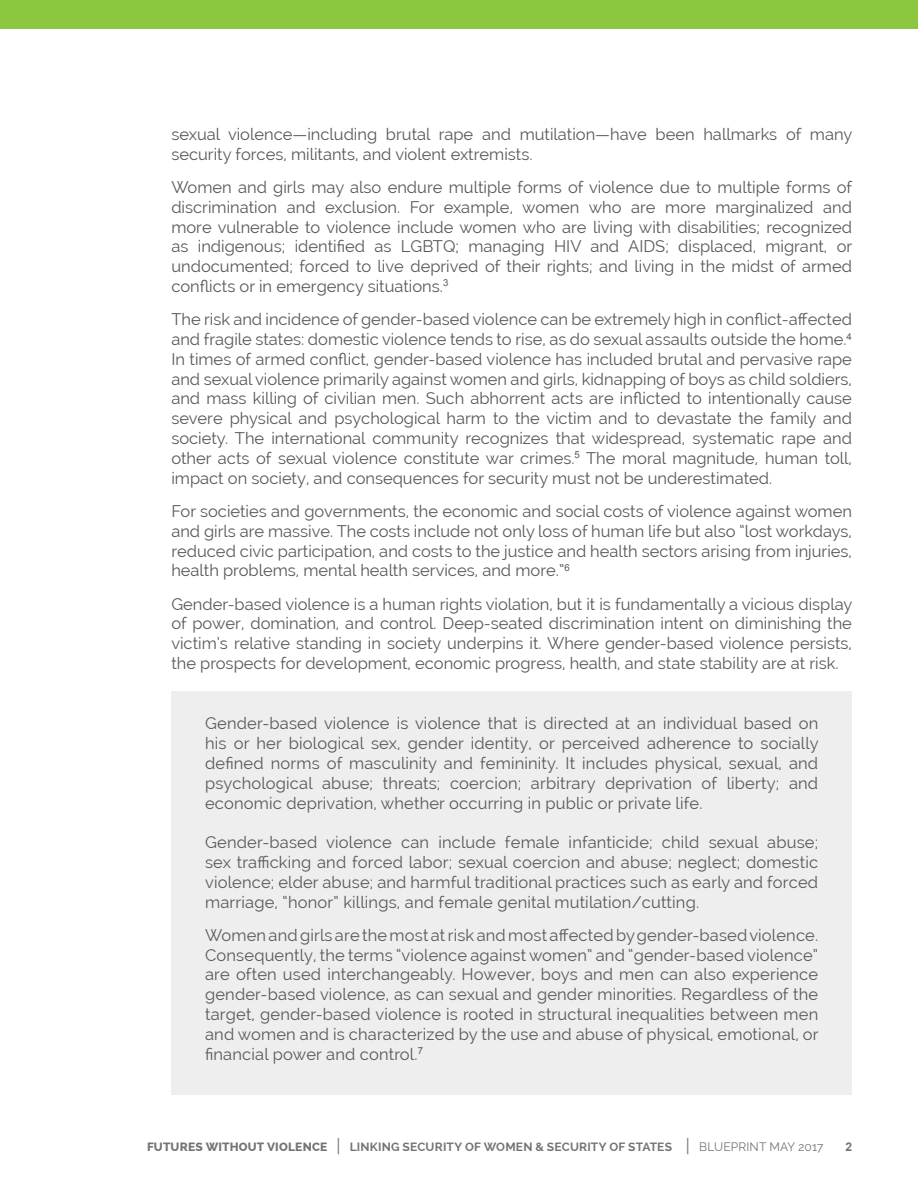
<style>
.page{position:relative;width:918px;height:1188px;background:#fff}
.page>*{position:absolute;margin:0;border:0;box-sizing:border-box;transform-origin:0 0}
.t1{font:16.5px/19.8px "Raleway";color:#59595c;text-align:justify}
.t2{font:700 12px "Raleway";letter-spacing:.015em;color:#727476}
.t3{font:700 12px "Arial";color:#727476}
.s1{font-weight:800}
.s2{font-weight:400;font-size:18px}
.s3{font-weight:400}
</style>
<div class="page">
<div style="left:171px;top:691px;width:681px;height:404px;background:#eeeeef"></div>
<div style="left:0;top:0;width:918px;height:29px;background:#8cc740"></div>
<p class="t1" style="left:171px;top:124px;width:683px">sexual violence—including brutal rape and mutilation—have been hallmarks of many security forces, militants, and violent extremists.</p>
<p class="t1" style="left:171px;top:177px;width:682px">Women and girls may also endure multiple forms of violence due to multiple forms of discrimination and exclusion. For example, women who are more marginalized and more vulnerable to violence include women who are living with disabilities; recognized as indigenous; identified as LGBTQ; managing HIV and AIDS; displaced, migrant, or undocumented; forced to live deprived of their rights; and living in the midst of armed conflicts or in emergency situations.<sup>3</sup></p>
<p class="t1" style="left:171px;top:309px;width:682px">The risk and incidence of gender-based violence can be extremely high in conflict-affected and fragile states: domestic violence tends to rise, as do sexual assaults outside the home.<sup>4<br></sup>In times of armed conflict, gender-based violence has included brutal and pervasive rape and sexual violence primarily against women and girls, kidnapping of boys as child soldiers, and mass killing of civilian men. Such abhorrent acts are inflicted to intentionally cause severe physical and psychological harm to the victim and to devastate the family and society. The international community recognizes that widespread, systematic rape and other acts of sexual violence constitute war crimes.<sup>5</sup> The moral magnitude, human toll, impact on society, and consequences for security must not be underestimated.</p>
<p class="t1" style="left:171px;top:501px;width:682px">For societies and governments, the economic and social costs of violence against women and girls are massive. The costs include not only loss of human life but also “lost workdays, reduced civic participation, and costs to the justice and health sectors arising from injuries, health problems, mental health services, and more.”<sup>6</sup></p>
<p class="t1" style="left:171px;top:594px;width:683px">Gender-based violence is a human rights violation, but it is fundamentally a vicious display of power, domination, and control. Deep-seated discrimination intent on diminishing the victim’s relative standing in society underpins it. Where gender-based violence persists, the prospects for development, economic progress, health, and state stability are at risk.</p>
<p class="t1" style="left:205px;top:714px;width:615px">Gender-based violence is violence that is directed at an individual based on his or her biological sex, gender identity, or perceived adherence to socially defined norms of masculinity and femininity. It includes physical, sexual, and psychological abuse; threats; coercion; arbitrary deprivation of liberty; and economic deprivation, whether occurring in public or private life.</p>
<p class="t1" style="left:205px;top:832px;width:615px">Gender-based violence can include female infanticide; child sexual abuse; sex trafficking and forced labor; sexual coercion and abuse; neglect; domestic violence; elder abuse; and harmful traditional practices such as early and forced marriage, “honor” killings, and female genital mutilation/cutting.</p>
<p class="t1" style="left:205px;top:925px;width:615px">Women and girls are the most at risk and most affected by gender-based violence.<br>Consequently, the terms “violence against women” and “gender-based violence” are often used interchangeably. However, boys and men can also experience gender-based violence, as can sexual and gender minorities. Regardless of the target, gender-based violence is rooted in structural inequalities between men and women and is characterized by the use and abuse of physical, emotional, or financial power and control.<sup>7</sup></p>
<p class="t2" style="left:147px;top:1140px;width:678px"><span class="s1">FUTURES WITHOUT VIOLENCE</span> <span class="s2">|</span> LINKING SECURITY OF WOMEN &amp; SECURITY OF STATES <span class="s2">|</span> <span class="s3">BLUEPRINT MAY 2017</span></p>
<p class="t3" style="left:845px;top:1139px;width:8px">2</p>
</div>
